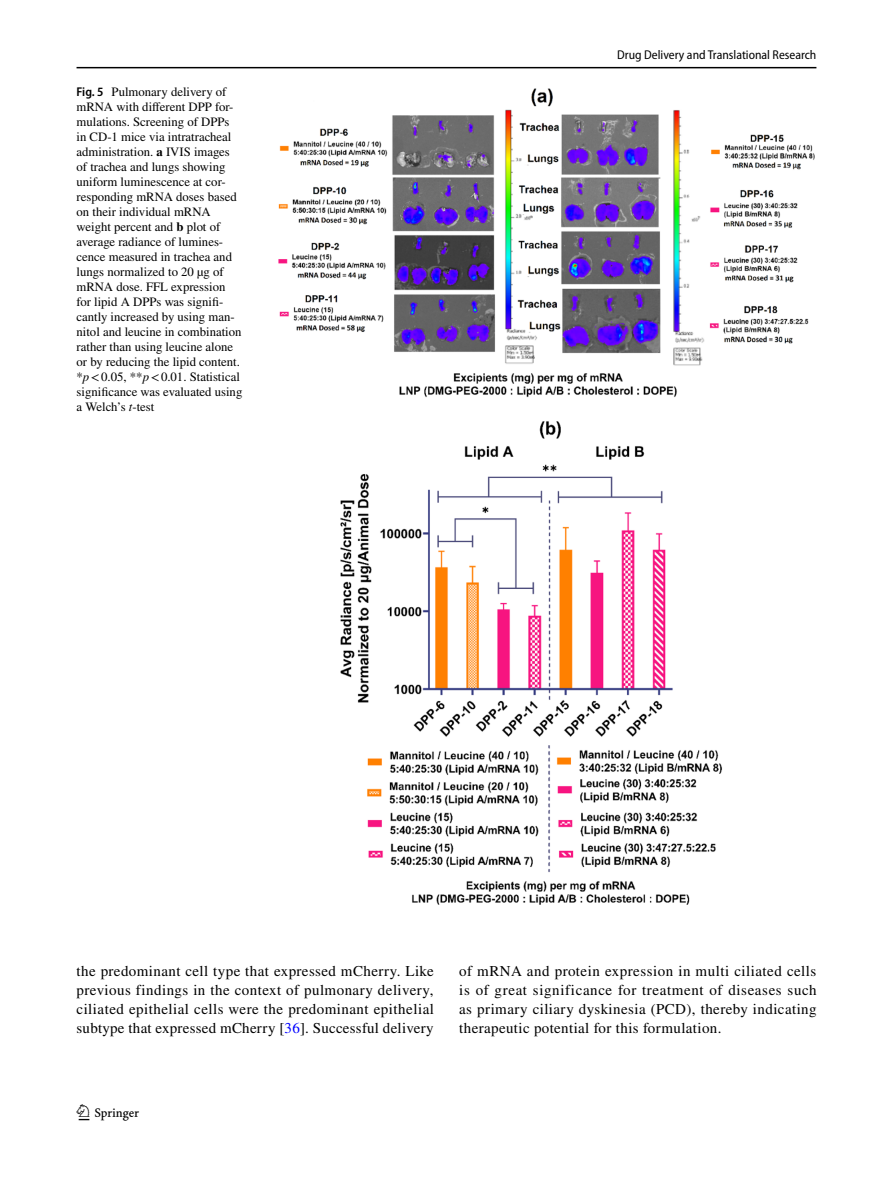
<style>
.page{position:relative;width:893px;height:1187px;background:#fff}
.page>*{position:absolute;margin:0;border:0;box-sizing:border-box;transform-origin:0 0}
.t1{font:22.5px "Springnew Regular 2";color:#000}
.t2{font:15px/18.8px "STIX";letter-spacing:.025em;color:#000;text-align:justify}
.t3{font:12.75px/15px "STIX";color:#000}
.t4{font:semi-condensed 12.75px "Myriad Pro";color:#000}
.s1{font-family:"Myriad Pro";font-weight:600;font-stretch:semi-condensed}
.s2{font-weight:700}
.s3{font-style:italic}
.s4{color:#00f}
</style>
<div class="page">
<hr style="left:77px;top:67px;width:739px;height:1px;background:#000">
<img style="left:278px;top:88px;width:537px;height:817px">
<p class="t3" style="left:77px;top:85px;width:167px"><span class="s1">Fig. 5</span> Pulmonary delivery of mRNA with different DPP for&shy;mulations. Screening of DPPs in CD-1 mice via intratracheal administration. <span class="s2">a</span> IVIS images of trachea and lungs showing uniform luminescence at cor&shy;responding mRNA doses based on their individual mRNA weight percent and <span class="s2">b</span> plot of average radiance of lumines&shy;cence measured in trachea and lungs normalized to 20 µg of mRNA dose. FFL expression for lipid A DPPs was signifi&shy;cantly increased by using man&shy;nitol and leucine in combination rather than using leucine alone or by reducing the lipid content. *<span class="s3">p</span>&lt;0.05, **<span class="s3">p</span>&lt;0.01. Statistical significance was evaluated using a Welch’s <span class="s3">t</span>-test</p>
<p class="t4" style="left:617px;top:48px;width:201px">Drug Delivery and Translational Research</p>
<p class="t2" style="left:77px;top:962px;width:359px">the predominant cell type that expressed mCherry. Like previous findings in the context of pulmonary delivery, ciliated epithelial cells were the predominant epithelial subtype that expressed mCherry [<span class="s4">36</span>]. Successful delivery</p>
<p class="t2" style="left:459px;top:962px;width:359px">of mRNA and protein expression in multi ciliated cells is of great significance for treatment of diseases such as primary ciliary dyskinesia (PCD), thereby indicating therapeutic potential for this formulation.</p>
<h1 class="t1" style="left:79px;top:1104px;width:62px">1 3</h1>
</div>
